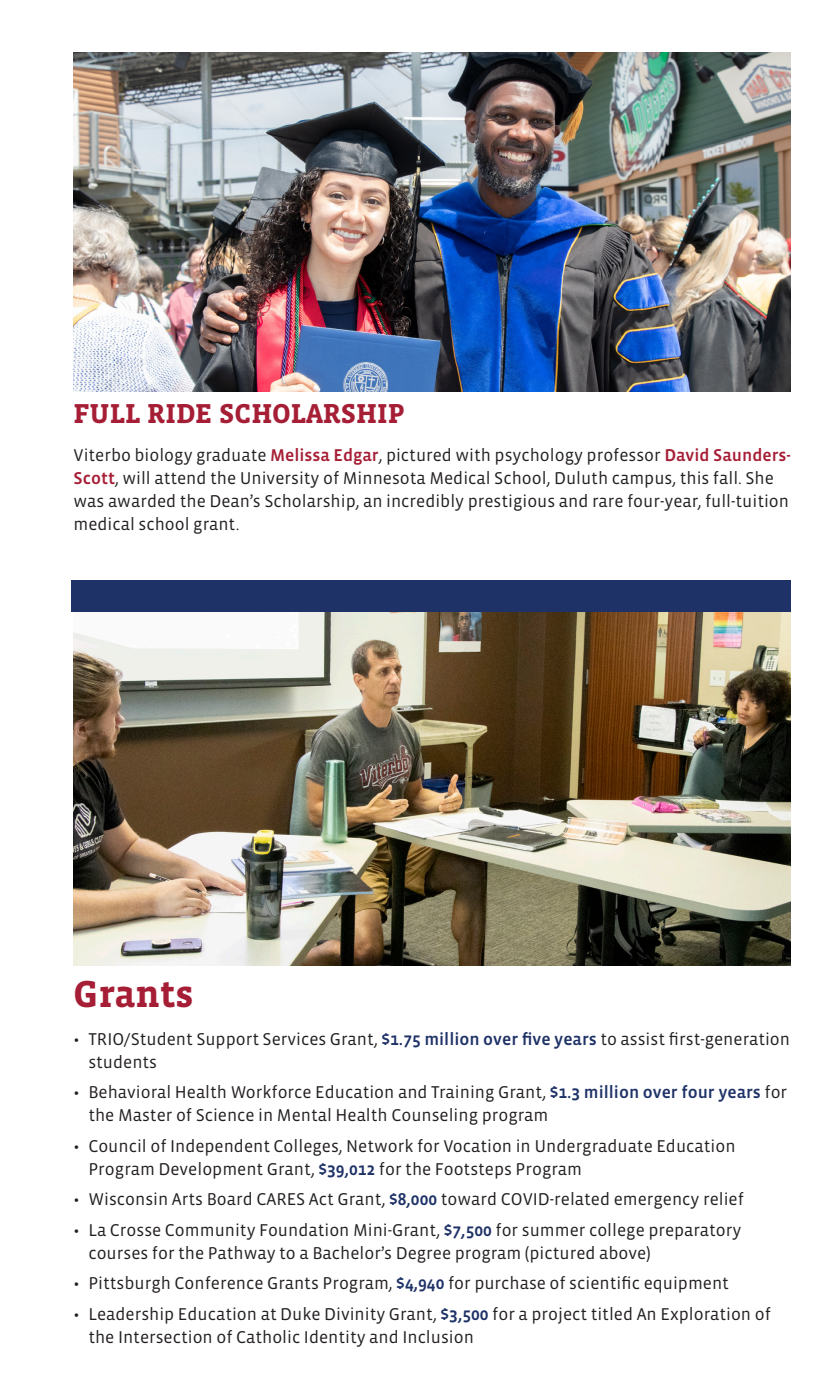
<style>
.page{position:relative;width:840px;height:1386px;background:#fff}
.page>*{position:absolute;margin:0;border:0;box-sizing:border-box;transform-origin:0 0}
.Headings{font:700 38.5px "Vista Slab OTCE";color:#a61e35}
.Headings-2{font:700 28px "Vista Slab OTCE";color:#a61e35}
.Bullet_Copy{font:17.5px/22.8px "Vista Sans OTCE";color:#231f20}
.Body_Copy{font:17.5px/22.8px "Vista Sans OTCE";color:#231f20}
.s1{font-weight:500;color:#a61e35}
.s2{font-weight:500;color:#1f3267}
</style>
<div class="page">
<img style="left:74px;top:612px;width:716px;height:354px">
<div style="left:71px;top:580px;width:720px;height:32px;background:#1f3267"></div>
<img style="left:74px;top:52px;width:716px;height:339px">
<p class="Headings-2" style="left:74px;top:397px;width:333px">FULL RIDE SCHOLARSHIP</p>
<p class="Body_Copy" style="left:74px;top:444px;width:719px">Viterbo biology graduate <span class="s1">Melissa Edgar</span>, pictured with psychology professor <span class="s1">David Saunders-Scott</span>, will attend the University of Minnesota Medical School, Duluth campus, this fall. She was awarded the Dean’s Scholarship, an incredibly prestigious and rare four-year, full-tuition medical school grant.</p>
<p class="Headings" style="left:74px;top:972px;width:122px">Grants</p>
<p class="Bullet_Copy" style="left:88px;top:1028px;width:703px;text-indent:-15px">• TRIO/Student Support Services Grant, <span class="s2">$1.75 million over five years</span> to assist first-generation students</p>
<p class="Bullet_Copy" style="left:88px;top:1081px;width:700px;text-indent:-15px">• Behavioral Health Workforce Education and Training Grant, <span class="s2">$1.3 million over four years</span> for the Master of Science in Mental Health Counseling program</p>
<p class="Bullet_Copy" style="left:88px;top:1134px;width:649px;text-indent:-15px">• Council of Independent Colleges, Network for Vocation in Undergraduate Education<br>Program Development Grant, <span class="s2">$39,012</span> for the Footsteps Program</p>
<p class="Bullet_Copy" style="left:74px;top:1188px;width:672px">• Wisconsin Arts Board CARES Act Grant, <span class="s2">$8,000</span> toward COVID-related emergency relief</p>
<p class="Bullet_Copy" style="left:88px;top:1218px;width:655px;text-indent:-15px">• La Crosse Community Foundation Mini-Grant, <span class="s2">$7,500</span> for summer college preparatory courses for the Pathway to a Bachelor’s Degree program (pictured above)</p>
<p class="Bullet_Copy" style="left:74px;top:1272px;width:657px">• Pittsburgh Conference Grants Program, <span class="s2">$4,940</span> for purchase of scientific equipment</p>
<p class="Bullet_Copy" style="left:88px;top:1302px;width:684px;text-indent:-15px">• Leadership Education at Duke Divinity Grant, <span class="s2">$3,500</span> for a project titled An Exploration of the Intersection of Catholic Identity and Inclusion</p>
</div>
